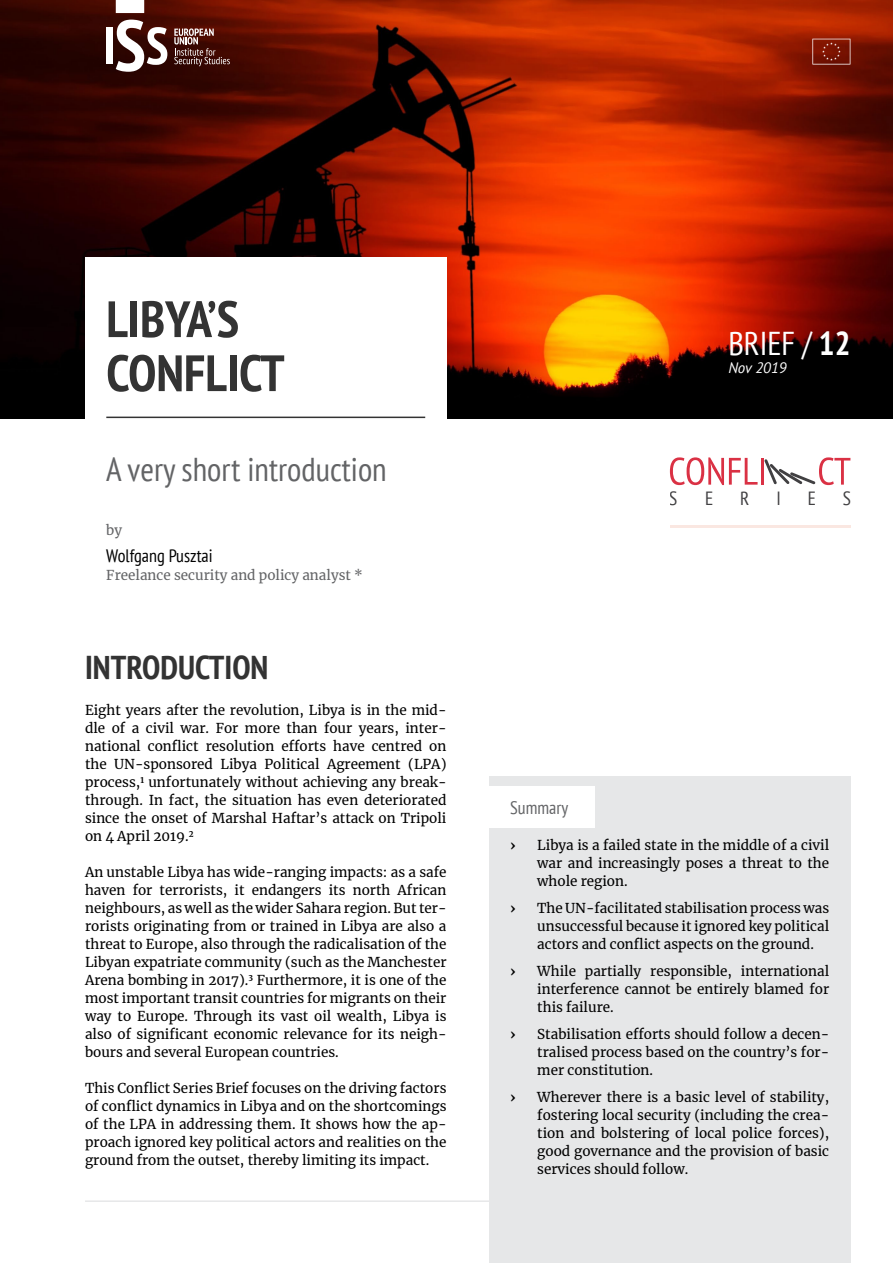
<style>
.page{position:relative;width:893px;height:1263px;background:#fff}
.page>*{position:absolute;margin:0;border:0;box-sizing:border-box;transform-origin:0 0}
._1_title{font:700 condensed 51px/54px "PT Sans";color:#333}
._2_subtitle{font:condensed 33px "PT Sans";color:#636466}
._4_1_header{font:700 condensed 33px "PT Sans";color:#333}
._0_1_publication_nam{font:condensed 33px "PT Sans";color:#fff}
.t1{font:condensed 19.05px "PT Sans";color:#414042}
._3_2_author_name{font:condensed 18px "PT Sans";letter-spacing:-.005em;color:#000}
._6_1_summary_header{font:condensed 18px "PT Sans";color:#636466}
._0_2_publication_dat{font:italic 15px "PT Sans";color:#fff}
._4_body{font:13.5px/18px "Merriweather";color:#000;text-align:justify}
._3_1_by_bio{font:13.5px "Merriweather";color:#636466}
.t2{font:700 13.5px "Merriweather";color:#000}
.s1{font-weight:700}
</style>
<div class="page">
<img style="left:0;top:0;width:893px;height:418px">
<hr style="left:85px;top:1200px;width:765px;height:2px;background:#e6e7e8">
<svg style="left:174px;top:28px;width:56px;height:38px"></svg>
<div style="left:106px;top:28px;width:6px;height:36px;background:#fff"></div>
<div style="left:116px;top:0;width:28px;height:13px;background:#fff"></div>
<svg style="left:116px;top:20px;width:51px;height:52px"></svg>
<svg style="left:812px;top:39px;width:38px;height:26px"></svg>
<div style="left:85px;top:258px;width:361px;height:169px;background:#fff"></div>
<hr style="left:106px;top:417px;width:319px;height:1px;background:#333">
<div style="left:489px;top:777px;width:361px;height:486px;background:#e6e7e8"></div>
<div style="left:483px;top:787px;width:112px;height:41px;background:#fff"></div>
<hr style="left:670px;top:525px;width:180px;height:3px;background:#fae7e1">
<svg style="left:670px;top:457px;width:88px;height:28px"></svg>
<hr style="left:761px;top:458px;width:3px;height:27px;background:#da3144">
<svg style="left:764px;top:457px;width:86px;height:28px"></svg>
<p class="_1_title" style="left:106px;top:291px;width:180px">LIBYA’S<br>CONFLICT</p>
<p class="_2_subtitle" style="left:106px;top:448px;width:282px">A very short introduction</p>
<p class="_3_1_by_bio" style="left:106px;top:521px;width:17px">by</p>
<p class="_3_2_author_name" style="left:106px;top:544px;width:108px">Wolfgang Pusztai</p>
<p class="_3_1_by_bio" style="left:106px;top:566px;width:258px">Freelance security and policy analyst *</p>
<p class="_4_1_header" style="left:85px;top:646px;width:185px">INTRODUCTION</p>
<p class="_4_body" style="left:85px;top:701px;width:363px">Eight years after the revolution, Libya is in the mid&shy;dle of a civil war. For more than four years, inter&shy;national conflict resolution efforts have centred on the UN-sponsored Libya Political Agreement (LPA) process,<sup>1</sup> unfortunately without achieving any break&shy;through. In fact, the situation has even deteriorated since the onset of Marshal Haftar’s attack on Tripoli on 4 April 2019.<sup>2</sup></p>
<p class="_4_body" style="left:85px;top:863px;width:363px">An unstable Libya has wide-ranging impacts: as a safe haven for terrorists, it endangers its north African neighbours, as well as the wider Sahara region. But ter&shy;rorists originating from or trained in Libya are also a threat to Europe, also through the radicalisation of the Libyan expatriate community (such as the Manchester Arena bombing in 2017).<sup>3</sup> Furthermore, it is one of the most important transit countries for migrants on their way to Europe. Through its vast oil wealth, Libya is also of significant economic relevance for its neigh&shy;bours and several European countries.</p>
<p class="_4_body" style="left:85px;top:1079px;width:363px">This Conflict Series Brief focuses on the driving factors of conflict dynamics in Libya and on the shortcomings of the LPA in addressing them. It shows how the ap&shy;proach ignored key political actors and realities on the ground from the outset, thereby limiting its impact.</p>
<p class="_0_1_publication_nam" style="left:728px;top:322px;width:124px">BRIEF / <span class="s1">12</span></p>
<p class="_0_2_publication_dat" style="left:728px;top:358px;width:60px">Nov 2019</p>
<h3 class="t1" style="left:670px;top:486px;width:10px">S</h3>
<h3 class="t1" style="left:705px;top:486px;width:10px">E</h3>
<h3 class="t1" style="left:740px;top:486px;width:11px">R</h3>
<h3 class="t1" style="left:776px;top:486px;width:6px">I</h3>
<h3 class="t1" style="left:808px;top:486px;width:10px">E</h3>
<h3 class="t1" style="left:843px;top:486px;width:10px">S</h3>
<p class="_6_1_summary_header" style="left:510px;top:796px;width:59px">Summary</p>
<p class="t2" style="left:510px;top:836px;width:7px">›</p>
<p class="_4_body" style="left:537px;top:836px;width:293px">Libya is a failed state in the middle of a civil war and increasingly poses a threat to the whole region.</p>
<p class="t2" style="left:510px;top:899px;width:7px">›</p>
<p class="_4_body" style="left:537px;top:899px;width:293px">The UN-facilitated stabilisation process was unsuccessful because it ignored key political actors and conflict aspects on the ground.</p>
<p class="t2" style="left:510px;top:962px;width:7px">›</p>
<p class="_4_body" style="left:537px;top:962px;width:293px">While partially responsible, international interference cannot be entirely blamed for this failure.</p>
<p class="t2" style="left:510px;top:1025px;width:7px">›</p>
<p class="_4_body" style="left:537px;top:1025px;width:293px">Stabilisation efforts should follow a decen&shy;tralised process based on the country’s for&shy;mer constitution.</p>
<p class="t2" style="left:510px;top:1088px;width:7px">›</p>
<p class="_4_body" style="left:537px;top:1088px;width:293px">Wherever there is a basic level of stability, fostering local security (including the crea&shy;tion and bolstering of local police forces), good governance and the provision of basic services should follow.</p>
</div>
